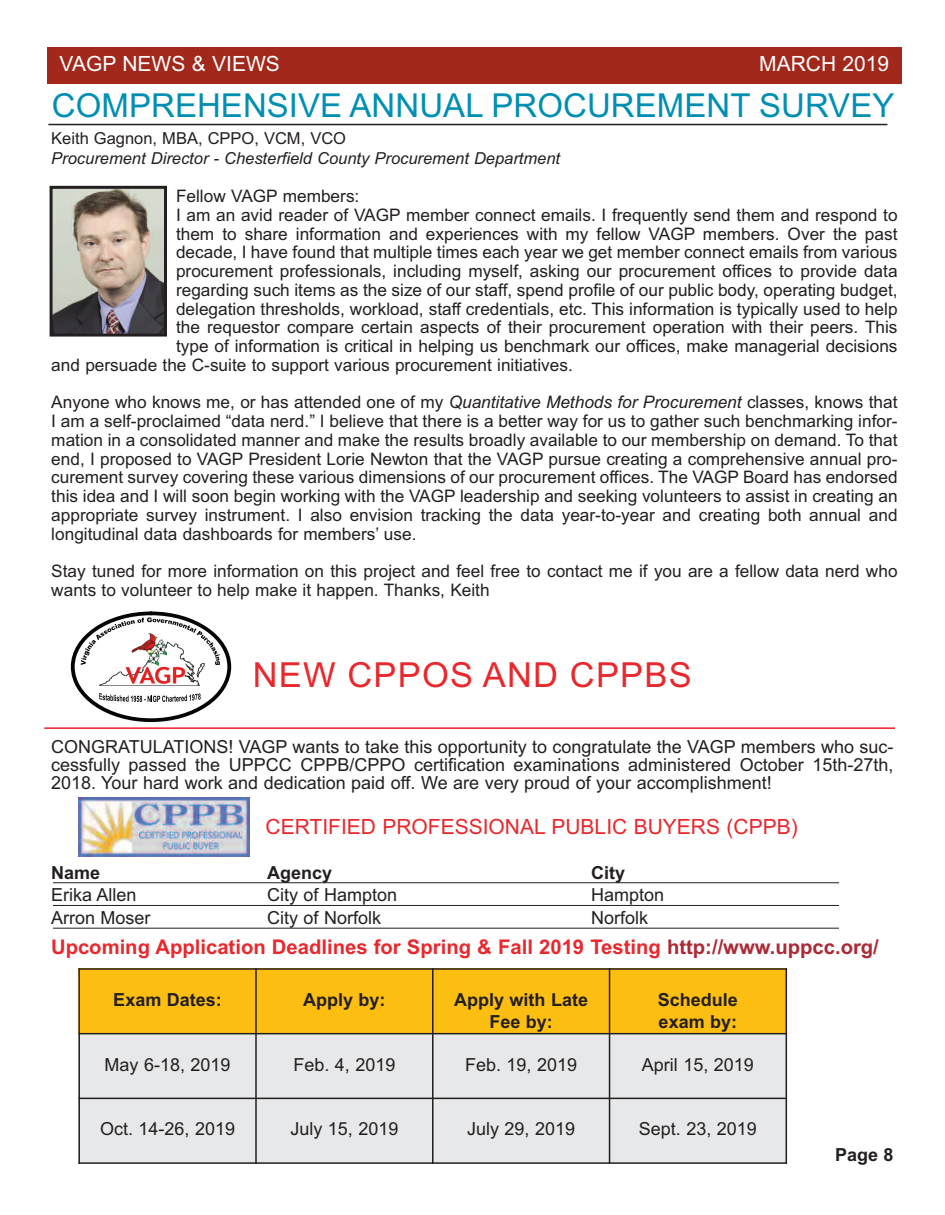
<style>
.page{position:relative;width:945px;height:1215px;background:#fff}
.page>*{position:absolute;margin:0;border:0;box-sizing:border-box;transform-origin:0 0}
.t1{font:34.5px "Arial";letter-spacing:.035em;color:#e9282d}
.t2{font:33px "Arial";color:#008fb3}
.t3{font:21px "Arial";color:#e9282d}
.t4{font:21px "Arial";color:#fff}
.t5{font:700 20.25px "Arial";color:#e9282d}
.t6{font:18px/18px "Arial";color:#231f20;text-align:justify}
.t7{font:700 18px/21.6px "Arial";color:#231f20;text-align:center}
.t8{font:17.25px/18.8px "Arial";color:#231f20;text-align:justify}
.t9{font:italic 16.5px "Arial";color:#231f20}
.t10{font:16.5px "Arial";color:#231f20}
.s1{font-style:italic}
.s2{color:#ab2a35}
</style>
<div class="page">
<img style="left:54px;top:190px;width:109px;height:143px">
<div style="left:50px;top:186px;width:117px;height:151px;border:3px solid #231f20"></div>
<hr style="left:48px;top:124px;width:839px;height:1px;background:#231f20">
<svg style="left:73px;top:613px;width:156px;height:107px"></svg>
<div style="left:71px;top:611px;width:160px;height:111px;border:4px solid #040503;border-radius:50%"></div>
<svg style="left:81px;top:617px;width:139px;height:48px"></svg>
<svg style="left:99px;top:693px;width:102px;height:9px"></svg>
<hr style="left:44px;top:727px;width:851px;height:2px;background:#ec1c2e">
<img style="left:78px;top:797px;width:171px;height:59px">
<hr style="left:53px;top:882px;width:786px;height:1px;background:#231f20">
<hr style="left:53px;top:905px;width:786px;height:1px;background:#231f20">
<hr style="left:53px;top:928px;width:786px;height:1px;background:#231f20">
<div style="left:78px;top:968px;width:178px;height:66px;background:#fdbe12"></div>
<div style="left:256px;top:968px;width:177px;height:66px;background:#fdbe12"></div>
<div style="left:433px;top:968px;width:177px;height:66px;background:#fdbe12"></div>
<div style="left:610px;top:968px;width:177px;height:66px;background:#fdbe12"></div>
<div style="left:78px;top:1034px;width:178px;height:64px;background:#e7e8e9"></div>
<div style="left:256px;top:1034px;width:177px;height:64px;background:#e7e8e9"></div>
<div style="left:433px;top:1034px;width:177px;height:64px;background:#e7e8e9"></div>
<div style="left:610px;top:1034px;width:177px;height:64px;background:#e7e8e9"></div>
<div style="left:78px;top:1098px;width:178px;height:66px;background:#e7e8e9"></div>
<div style="left:256px;top:1098px;width:177px;height:66px;background:#e7e8e9"></div>
<div style="left:433px;top:1098px;width:177px;height:66px;background:#e7e8e9"></div>
<div style="left:610px;top:1098px;width:177px;height:66px;background:#e7e8e9"></div>
<hr style="left:78px;top:968px;width:2px;height:196px;background:#231f20">
<hr style="left:255px;top:968px;width:2px;height:196px;background:#231f20">
<hr style="left:432px;top:968px;width:2px;height:196px;background:#231f20">
<hr style="left:609px;top:968px;width:1px;height:196px;background:#231f20">
<hr style="left:786px;top:968px;width:1px;height:196px;background:#231f20">
<hr style="left:78px;top:968px;width:709px;height:2px;background:#231f20">
<hr style="left:78px;top:1033px;width:709px;height:1px;background:#231f20">
<hr style="left:78px;top:1098px;width:709px;height:1px;background:#231f20">
<hr style="left:78px;top:1162px;width:709px;height:2px;background:#231f20">
<div style="left:47px;top:48px;width:855px;height:36px;background:#a1281b"></div>
<p class="t4" style="left:60px;top:51px;width:222px">VAGP NEWS &amp; VIEWS</p>
<p class="t4" style="left:759px;top:52px;width:132px">MARCH 2019</p>
<h2 class="t2" style="left:52px;top:86px;width:844px">COMPREHENSIVE ANNUAL PROCUREMENT SURVEY</h2>
<p class="t10" style="left:51px;top:129px;width:296px">Keith Gagnon, MBA, CPPO, VCM, VCO</p>
<p class="t9" style="left:51px;top:148px;width:510px">Procurement Director - Chesterfield County Procurement Department</p>
<p class="t8" style="left:176px;top:187px;width:185px">Fellow VAGP members:</p>
<p class="t8" style="left:176px;top:205px;width:723px">I am an avid reader of VAGP member connect emails. I frequently send them and respond to</p>
<p class="t8" style="left:176px;top:224px;width:723px">them to share information and experiences with my fellow VAGP members. Over the past</p>
<p class="t8" style="left:176px;top:243px;width:723px">decade, I have found that multiple times each year we get member connect emails from various</p>
<p class="t8" style="left:176px;top:262px;width:723px">procurement professionals, including myself, asking our procurement offices to provide data</p>
<p class="t8" style="left:176px;top:280px;width:723px">regarding such items as the size of our staff, spend profile of our public body, operating budget,</p>
<p class="t8" style="left:176px;top:299px;width:723px">delegation thresholds, workload, staff credentials, etc. This information is typically used to help</p>
<p class="t8" style="left:176px;top:318px;width:723px">the requestor compare certain aspects of their procurement operation with their peers. This</p>
<p class="t8" style="left:176px;top:337px;width:723px">type of information is critical in helping us benchmark our offices, make managerial decisions</p>
<p class="t8" style="left:51px;top:355px;width:523px">and persuade the C-suite to support various procurement initiatives.</p>
<p class="t8" style="left:51px;top:393px;width:848px">Anyone who knows me, or has attended one of my <span class="s1">Quantitative Methods for Procurement</span> classes, knows that I am a self-proclaimed “data nerd.” I believe that there is a better way for us to gather such benchmarking infor&shy;mation in a consolidated manner and make the results broadly available to our membership on demand. To that end, I proposed to VAGP President Lorie Newton that the VAGP pursue creating a comprehensive annual pro&shy;curement survey covering these various dimensions of our procurement offices. The VAGP Board has endorsed this idea and I will soon begin working with the VAGP leadership and seeking volunteers to assist in creating an appropriate survey instrument. I also envision tracking the data year-to-year and creating both annual and longitudinal data dashboards for members’ use.</p>
<p class="t8" style="left:51px;top:562px;width:848px">Stay tuned for more information on this project and feel free to contact me if you are a fellow data nerd who wants to volunteer to help make it happen. Thanks, Keith</p>
<h1 class="t1" style="left:253px;top:655px;width:440px">NEW CPPOS AND CPPBS</h1>
<p class="t6" style="left:51px;top:738px;width:844px">CONGRATULATIONS! VAGP wants to take this opportunity to congratulate the VAGP members who suc&shy;cessfully passed the UPPCC CPPB/CPPO certification examinations administered October 15th-27th, 2018. Your hard work and dedication paid off. We are very proud of your accomplishment!</p>
<p class="t3" style="left:266px;top:814px;width:534px">CERTIFIED PROFESSIONAL PUBLIC BUYERS (CPPB)</p>
<p class="t7" style="left:51px;top:862px;width:51px">Name</p>
<p class="t7" style="left:267px;top:862px;width:67px">Agency</p>
<p class="t7" style="left:591px;top:862px;width:36px">City</p>
<p class="t6" style="left:51px;top:886px;width:87px">Erika Allen</p>
<p class="t6" style="left:267px;top:886px;width:132px">City of Hampton</p>
<p class="t6" style="left:591px;top:886px;width:75px">Hampton</p>
<p class="t6" style="left:51px;top:909px;width:101px">Arron Moser</p>
<p class="t6" style="left:267px;top:909px;width:116px">City of Norfolk</p>
<p class="t6" style="left:591px;top:909px;width:59px">Norfolk</p>
<p class="t5" style="left:51px;top:935px;width:829px">Upcoming Application Deadlines for Spring &amp; Fall 2019 Testing <span class="s2">http://www.uppcc.org/</span></p>
<p class="t7" style="left:113px;top:989px;width:110px">Exam Dates:</p>
<p class="t7" style="left:303px;top:989px;width:84px">Apply by:</p>
<p class="t7" style="left:454px;top:989px;width:136px">Apply with Late<br>Fee by:</p>
<p class="t7" style="left:658px;top:989px;width:82px;text-align:left">Schedule exam by:</p>
<p class="t6" style="left:105px;top:1055px;width:128px">May 6-18, 2019</p>
<p class="t6" style="left:293px;top:1055px;width:104px">Feb. 4, 2019</p>
<p class="t6" style="left:465px;top:1055px;width:114px">Feb. 19, 2019</p>
<p class="t6" style="left:642px;top:1055px;width:114px">April 15, 2019</p>
<p class="t6" style="left:100px;top:1120px;width:137px">Oct. 14-26, 2019</p>
<p class="t6" style="left:290px;top:1120px;width:110px">July 15, 2019</p>
<p class="t6" style="left:467px;top:1120px;width:110px">July 29, 2019</p>
<p class="t6" style="left:639px;top:1120px;width:120px">Sept. 23, 2019</p>
<p class="t7" style="left:835px;top:1144px;width:60px">Page 8</p>
</div>
